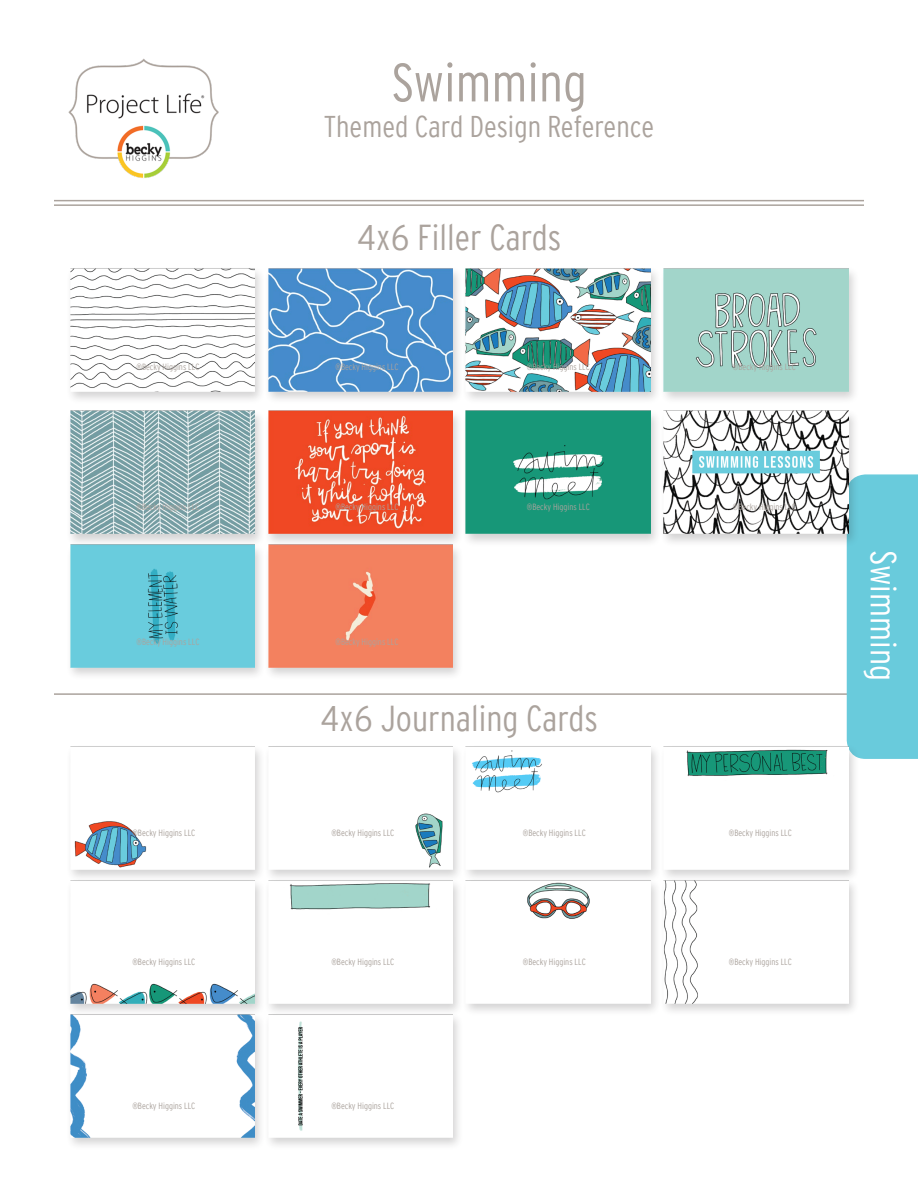
<style>
.page{position:relative;width:918px;height:1188px;background:#fff}
.page>*{position:absolute;margin:0;border:0;box-sizing:border-box;transform-origin:0 0}
.t1{font:54px "Interstate Cond Mono Lgt";color:#aba39d}
.t2{font:36px "Interstate Cond Mono Lgt";color:#aba39d}
.t3{font:36px "Interstate Cond Mono Lgt";color:#fff}
.t4{font:30px "Interstate Cond Mono Lgt";color:#aba39d}
.t5{font:9px "Interstate Cond Mono Lgt";color:#aba39d}
</style>
<div class="page">
<img style="left:68px;top:58px;width:151px;height:120px">
<hr style="left:54px;top:200px;width:810px;height:1px;background:#aba39d">
<hr style="left:54px;top:204px;width:810px;height:2px;background:#aba39d">
<hr style="left:54px;top:693px;width:810px;height:2px;background:#aba39d">
<div style="left:847px;top:474px;width:71px;height:285px;background:#69cbdc"></div>
<div style="left:264px;top:1012px;width:200px;height:138px;background:#231f20;opacity:.2"></div>
<img style="left:268px;top:1017px;width:185px;height:120px">
<div style="left:66px;top:1012px;width:200px;height:138px;background:#231f20;opacity:.2"></div>
<img style="left:70px;top:1017px;width:185px;height:120px">
<div style="left:660px;top:878px;width:199px;height:139px;background:#231f20;opacity:.2"></div>
<img style="left:664px;top:883px;width:185px;height:120px">
<div style="left:462px;top:878px;width:200px;height:139px;background:#231f20;opacity:.2"></div>
<img style="left:466px;top:883px;width:185px;height:120px">
<div style="left:264px;top:878px;width:200px;height:139px;background:#231f20;opacity:.2"></div>
<img style="left:268px;top:883px;width:185px;height:120px">
<div style="left:66px;top:878px;width:200px;height:139px;background:#231f20;opacity:.2"></div>
<img style="left:70px;top:883px;width:185px;height:120px">
<div style="left:660px;top:744px;width:199px;height:139px;background:#231f20;opacity:.2"></div>
<img style="left:664px;top:746px;width:185px;height:123px">
<div style="left:462px;top:744px;width:200px;height:139px;background:#231f20;opacity:.2"></div>
<img style="left:466px;top:746px;width:185px;height:123px">
<div style="left:264px;top:744px;width:200px;height:139px;background:#231f20;opacity:.2"></div>
<img style="left:268px;top:746px;width:185px;height:123px">
<div style="left:66px;top:744px;width:200px;height:139px;background:#231f20;opacity:.2"></div>
<img style="left:70px;top:746px;width:185px;height:123px">
<div style="left:264px;top:543px;width:200px;height:138px;background:#231f20;opacity:.2"></div>
<div style="left:268px;top:547px;width:185px;height:121px;background:#f3815f"></div>
<div style="left:66px;top:543px;width:200px;height:138px;background:#231f20;opacity:.2"></div>
<img style="left:70px;top:547px;width:185px;height:121px">
<div style="left:660px;top:409px;width:199px;height:138px;background:#231f20;opacity:.2"></div>
<img style="left:664px;top:411px;width:185px;height:123px">
<div style="left:462px;top:409px;width:200px;height:138px;background:#231f20;opacity:.2"></div>
<img style="left:466px;top:411px;width:185px;height:123px">
<div style="left:264px;top:409px;width:200px;height:138px;background:#231f20;opacity:.2"></div>
<img style="left:268px;top:411px;width:185px;height:123px">
<div style="left:66px;top:409px;width:200px;height:138px;background:#231f20;opacity:.2"></div>
<img style="left:70px;top:411px;width:185px;height:123px">
<div style="left:660px;top:266px;width:199px;height:138px;background:#231f20;opacity:.2"></div>
<img style="left:664px;top:268px;width:185px;height:123px">
<div style="left:462px;top:266px;width:200px;height:138px;background:#231f20;opacity:.2"></div>
<img style="left:466px;top:268px;width:185px;height:123px">
<div style="left:264px;top:266px;width:200px;height:138px;background:#231f20;opacity:.2"></div>
<img style="left:268px;top:268px;width:185px;height:123px">
<div style="left:66px;top:266px;width:200px;height:138px;background:#231f20;opacity:.2"></div>
<img style="left:70px;top:268px;width:185px;height:123px">
<h1 class="t1" style="left:391px;top:52px;width:197px">Swimming</h1>
<h3 class="t4" style="left:324px;top:110px;width:332px">Themed Card Design Reference</h3>
<h2 class="t2" style="left:357px;top:217px;width:206px">4x6 Filler Cards</h2>
<p class="t5" style="left:136px;top:362px;width:64px">®Becky Higgins LLC</p>
<p class="t5" style="left:335px;top:362px;width:64px">®Becky Higgins LLC</p>
<p class="t5" style="left:527px;top:362px;width:64px">®Becky Higgins LLC</p>
<p class="t5" style="left:733px;top:362px;width:64px">®Becky Higgins LLC</p>
<p class="t5" style="left:136px;top:502px;width:64px">®Becky Higgins LLC</p>
<p class="t5" style="left:335px;top:502px;width:64px">®Becky Higgins LLC</p>
<p class="t5" style="left:527px;top:502px;width:64px">®Becky Higgins LLC</p>
<p class="t5" style="left:733px;top:502px;width:64px">®Becky Higgins LLC</p>
<p class="t5" style="left:136px;top:637px;width:64px">®Becky Higgins LLC</p>
<p class="t5" style="left:335px;top:637px;width:64px">®Becky Higgins LLC</p>
<h2 class="t3" style="left:904px;top:550px;width:132px;rotate:90deg">Swimming</h2>
<h2 class="t2" style="left:320px;top:698px;width:279px">4x6 Journaling Cards</h2>
<p class="t5" style="left:132px;top:828px;width:64px">®Becky Higgins LLC</p>
<p class="t5" style="left:331px;top:828px;width:64px">®Becky Higgins LLC</p>
<p class="t5" style="left:523px;top:828px;width:64px">®Becky Higgins LLC</p>
<p class="t5" style="left:729px;top:828px;width:64px">®Becky Higgins LLC</p>
<p class="t5" style="left:132px;top:957px;width:64px">®Becky Higgins LLC</p>
<p class="t5" style="left:331px;top:957px;width:64px">®Becky Higgins LLC</p>
<p class="t5" style="left:523px;top:957px;width:64px">®Becky Higgins LLC</p>
<p class="t5" style="left:729px;top:957px;width:64px">®Becky Higgins LLC</p>
<p class="t5" style="left:132px;top:1101px;width:64px">®Becky Higgins LLC</p>
<p class="t5" style="left:331px;top:1101px;width:64px">®Becky Higgins LLC</p>
</div>
